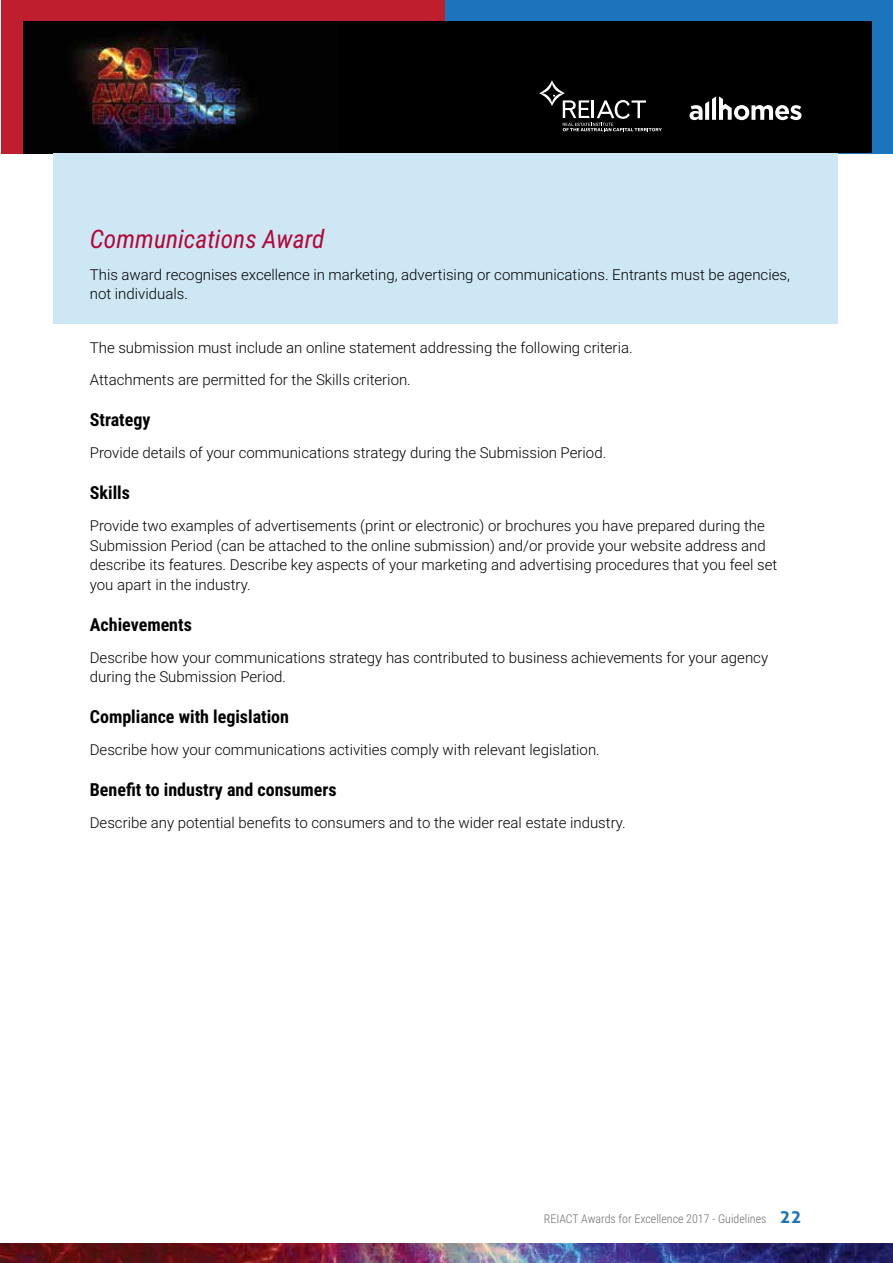
<style>
.page{position:relative;width:893px;height:1263px;background:#fff}
.page>*{position:absolute;margin:0;border:0;box-sizing:border-box;transform-origin:0 0}
.t1{font:italic 25.5px "Roboto Condensed";color:#b30838}
.t2{font:700 18px "Roboto Condensed";color:#000}
.t3{font:300 15px/19.5px "Roboto";color:#000}
.t4{font:300 12px "Roboto Condensed";color:#6d6e71}
.s1{font-family:"Aller";font-weight:700;font-size:18px;color:#1c75bc}
</style>
<div class="page">
<div style="left:1px;top:0;width:447px;height:153px;background:#be1e2d"></div>
<div style="left:445px;top:0;width:448px;height:153px;background:#1c75bc"></div>
<div style="left:23px;top:22px;width:849px;height:131px;background:#000"></div>
<img style="left:73px;top:29px;width:181px;height:124px">
<svg style="left:539px;top:80px;width:123px;height:51px"></svg>
<svg style="left:689px;top:96px;width:112px;height:24px"></svg>
<img style="left:0;top:1243px;width:893px;height:20px">
<div style="left:53px;top:153px;width:785px;height:170px;background:#cde7f4"></div>
<h1 class="t1" style="left:90px;top:221px;width:236px">Communications Award</h1>
<p class="t3" style="left:90px;top:264px;width:702px">This award recognises excellence in marketing, advertising or communications. Entrants must be agencies, not individuals.</p>
<p class="t3" style="left:90px;top:331px;width:544px;line-height:32.2px">The submission must include an online statement addressing the following criteria.<br>Attachments are permitted for the Skills criterion.</p>
<p class="t2" style="left:90px;top:407px;width:62px">Strategy</p>
<p class="t3" style="left:90px;top:443px;width:518px">Provide details of your communications strategy during the Submission Period.</p>
<p class="t2" style="left:90px;top:480px;width:42px">Skills</p>
<p class="t3" style="left:90px;top:516px;width:689px">Provide two examples of advertisements (print or electronic) or brochures you have prepared during the Submission Period (can be attached to the online submission) and/or provide your website address and describe its features. Describe key aspects of your marketing and advertising procedures that you feel set you apart in the industry.</p>
<p class="t2" style="left:90px;top:611px;width:104px">Achievements</p>
<p class="t3" style="left:90px;top:647px;width:680px">Describe how your communications strategy has contributed to business achievements for your agency during the Submission Period.</p>
<p class="t2" style="left:90px;top:704px;width:201px">Compliance with legislation</p>
<p class="t3" style="left:90px;top:740px;width:511px">Describe how your communications activities comply with relevant legislation.</p>
<p class="t2" style="left:90px;top:777px;width:248px">Benefit to industry and consumers</p>
<p class="t3" style="left:90px;top:813px;width:537px">Describe any potential benefits to consumers and to the wider real estate industry.</p>
<p class="t4" style="left:544px;top:1210px;width:259px">REIACT Awards for Excellence 2017 - Guidelines <span class="s1">22</span></p>
</div>
